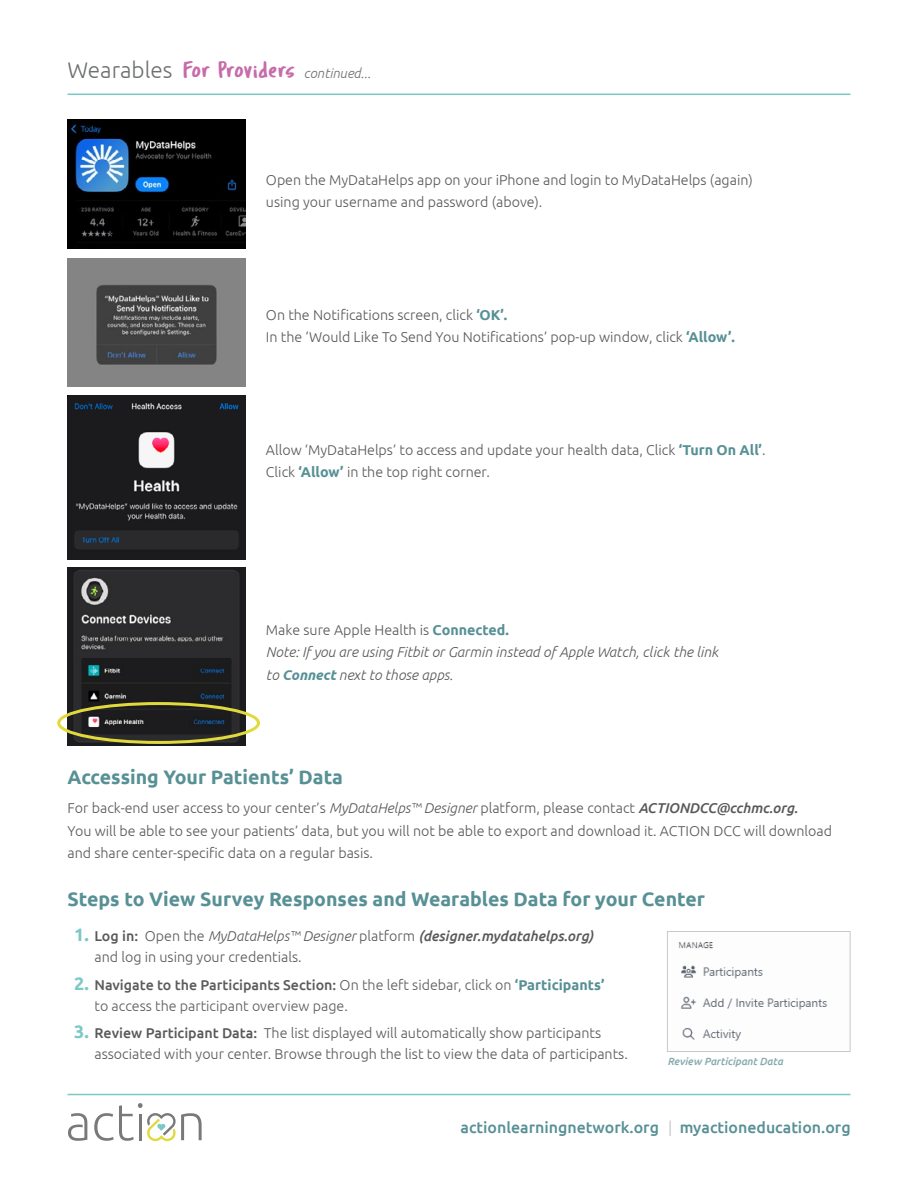
<style>
.page{position:relative;width:918px;height:1188px;background:#fff}
.page>*{position:absolute;margin:0;border:0;box-sizing:border-box;transform-origin:0 0}
.t1{font:24px "Tragic Marker";letter-spacing:.015em;color:#c76cab}
.t2{font:700 19.5px "Ubuntu";color:#579095}
.t3{font:500 15.9px "Ubuntu";color:#579095}
.t4{font:300 14.25px/22.5px "Ubuntu";color:#58595b}
.t5{font:italic 300 14.25px/22.5px "Ubuntu";color:#58595b}
.t6{font:300 14.25px/21px "Ubuntu";color:#5b5c5e}
.t7{font:italic 500 10.5px "Ubuntu";color:#86a9ae}
.s1{font-family:"Ubuntu";font-weight:300;font-size:22.5px;color:#6d6f71}
.s2{font-family:"Ubuntu";font-weight:300;font-style:italic;font-size:13.5px;color:#6d6f71}
.s3{font-weight:700;color:#579095}
.s4{font-style:normal}
.s5{font-weight:700;font-style:normal;color:#579095}
.s6{font-style:italic}
.s7{font-weight:500;font-style:italic}
.s8{font-weight:700;font-size:18px;color:#7cc8c6}
.s9{font-weight:500}
.s10{font-weight:300;color:#bcbec0}
</style>
<div class="page">
<hr style="left:68px;top:1094px;width:782px;height:1px;background:#7cc8c6">
<svg style="left:68px;top:1113px;width:19px;height:28px"></svg>
<svg style="left:94px;top:1103px;width:108px;height:38px"></svg>
<hr style="left:68px;top:94px;width:782px;height:1px;background:#7cc8c6">
<img style="left:68px;top:258px;width:178px;height:129px">
<img style="left:68px;top:395px;width:178px;height:164px">
<img style="left:68px;top:568px;width:178px;height:177px">
<img style="left:68px;top:120px;width:178px;height:128px">
<div style="left:57px;top:702px;width:203px;height:42px;border:3px solid #e1da3d;border-radius:50%"></div>
<img style="left:678px;top:942px;width:150px;height:99px">
<div style="left:667px;top:931px;width:183px;height:121px;border:1px solid #c7c9cb"></div>
<h1 class="t1" style="left:68px;top:55px;width:305px"><span class="s1">Wearables</span> For Providers <span class="s2">continued...</span></h1>
<p class="t4" style="left:266px;top:168px;width:488px">Open the MyDataHelps app on your iPhone and login to MyDataHelps (again) using your username and password (above).</p>
<p class="t4" style="left:266px;top:303px;width:471px">On the Notifications screen, click <span class="s3">‘OK’.<br></span>In the ‘Would Like To Send You Notifications’ pop-up window, click <span class="s3">‘Allow’.</span></p>
<p class="t4" style="left:266px;top:438px;width:501px">Allow ‘MyDataHelps’ to access and update your health data, Click <span class="s3">‘Turn On All’</span>.<br>Click <span class="s3">‘Allow’</span> in the top right corner.</p>
<p class="t5" style="left:266px;top:618px;width:454px"><span class="s4">Make sure Apple Health is</span> <span class="s5">Connected.<br></span>Note: If you are using Fitbit or Garmin instead of Apple Watch, click the link to <span class="s3">Connect</span> next to those apps.</p>
<h2 class="t2" style="left:67px;top:765px;width:277px">Accessing Your Patients’ Data</h2>
<p class="t4" style="left:68px;top:797px;width:766px">For back-end user access to your center’s <span class="s6">MyDataHelps™ Designer</span> platform, please contact <span class="s7">ACTIONDCC@cchmc.org.<br></span>You will be able to see your patients’ data, but you will not be able to export and download it. ACTION DCC will download and share center-specific data on a regular basis.</p>
<h2 class="t2" style="left:68px;top:888px;width:639px">Steps to View Survey Responses and Wearables Data for your Center</h2>
<p class="t4" style="left:94px;top:925px;width:500px;line-height:21px;text-indent:-20px"><span class="s8">1.</span> <span class="s9">Log in:</span> Open the <span class="s6">MyDataHelps™ Designer</span> platform <span class="s7">(designer.mydatahelps.org) </span>and log in using your credentials.</p>
<p class="t6" style="left:94px;top:974px;width:511px;text-indent:-20px"><span class="s8">2.</span> <span class="s9">Navigate to the Participants Section:</span> On the left sidebar, click on <span class="s3">‘Participants’ </span>to access the participant overview page.</p>
<p class="t4" style="left:94px;top:1022px;width:535px;line-height:21px;text-indent:-20px"><span class="s8">3.</span> <span class="s9">Review Participant Data:</span> The list displayed will automatically show participants associated with your center. Browse through the list to view the data of participants.</p>
<p class="t7" style="left:667px;top:1054px;width:117px">Review Participant Data</p>
<p class="t3" style="left:461px;top:1117px;width:392px">actionlearningnetwork.org <span class="s10">|</span> myactioneducation.org</p>
</div>
